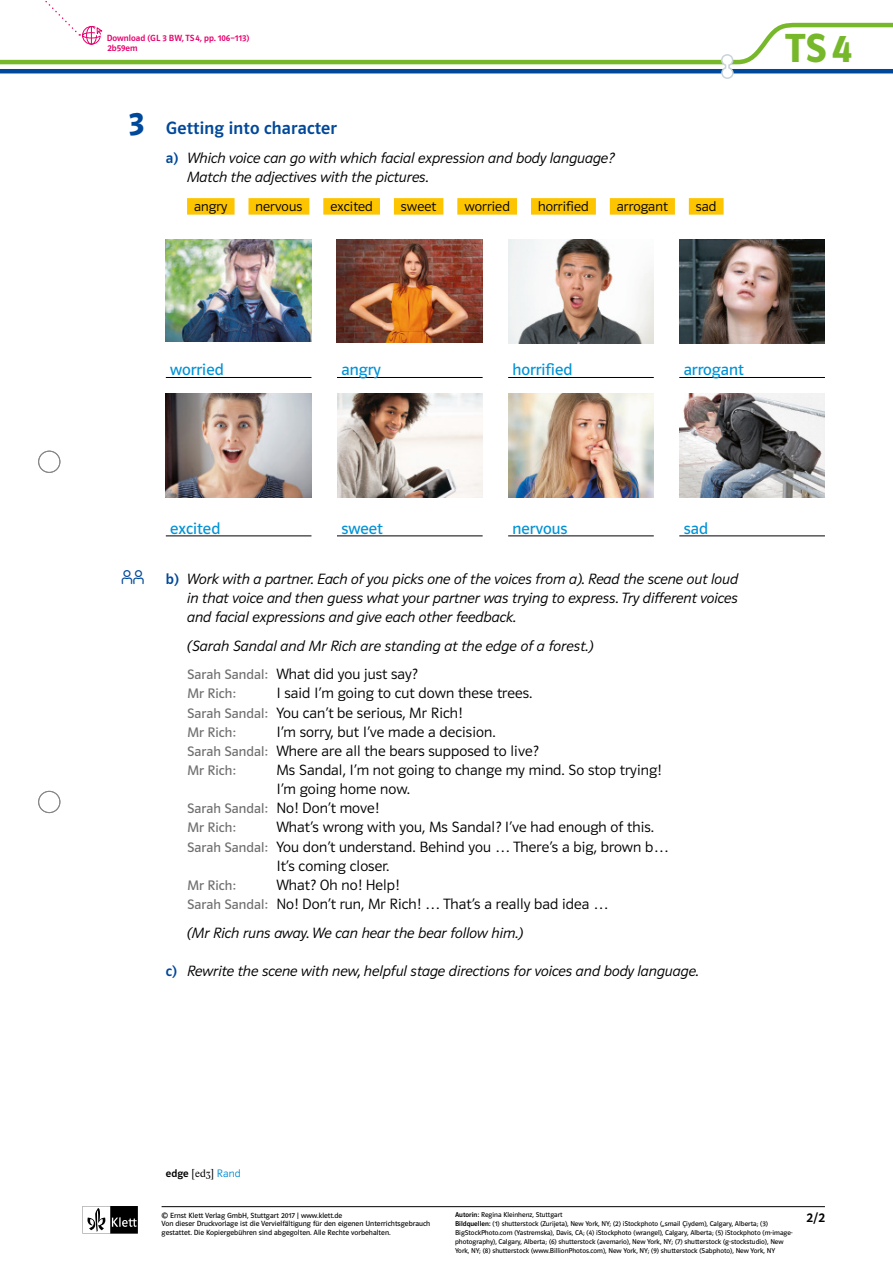
<style>
.page{position:relative;width:893px;height:1263px;background:#fff}
.page>*{position:absolute;margin:0;border:0;box-sizing:border-box;transform-origin:0 0}
.t1{font:42px "Polo 22 K Hfett";color:#76b82a}
.t2{font:33px "Polo ST11 K Hfett";color:#00489a}
.g_titel_aufgabe{font:18px "Polo ST11 K Krftg";letter-spacing:.01em;color:#00489a}
.g_schreiblinie{font:16.5px "Polo ST11 K Buch";color:#0093d6}
.g_text_eingezogen{font:15px/19.2px "Polo ST11 K Leicht";letter-spacing:.005em;color:#000}
.g_arbeitsanw_liste{font:15px/19.2px "Polo ST11 K Leicht Kursiv";color:#000}
.g_arbeitsanw_liste_a{font:15px/19.2px "Polo ST11 K Leicht Kursiv";color:#000;text-align:justify}
.g_text{font:15px "Polo ST11 K Leicht Kursiv";letter-spacing:.005em;color:#000}
.g_vorgabe{font:13.8px "Polo ST11 K Leicht";letter-spacing:.005em;color:#000}
.g_text_eingezogen-2{font:13.8px "Polo ST11 K Buch";letter-spacing:.005em;color:#706f6f}
.t3{font:13.5px "Polo ST11 K Krftg";color:#000}
.g_fussnote{font:10.8px "Klett 55 Phon Ser";color:#000}
.Online_Link_1{font:9px/10.5px "Polo ST11 K Krftg";color:#e6006d}
.t4{font:7.5px/8.9px "Polo ST11 K Buch";color:#000}
.t5{font:7.05px/8.9px "Polo ST11 K Buch";color:#000}
.s1{font-family:"Polo ST11 K Krftg";color:#00489a}
.s2{font-family:"Polo ST11 K Buch";font-size:13.8px;color:#706f6f}
.s3{font-family:"Polo ST11 K Krftg"}
.s4{font-family:"Polo ST11 K Leicht";color:#008bd2}
</style>
<div class="page">
<svg style="left:83px;top:1206px;width:55px;height:27px"></svg>
<svg style="left:0;top:1px;width:893px;height:78px"></svg>
<div style="left:38px;top:451px;width:22px;height:22px;border:1px solid #878787;border-radius:50%"></div>
<div style="left:38px;top:791px;width:22px;height:22px;border:1px solid #878787;border-radius:50%"></div>
<hr style="left:162px;top:1206px;width:663px;height:1px;background:#000">
<div style="left:187px;top:198px;width:48px;height:17px;background:#fdc400"></div>
<div style="left:248px;top:198px;width:61px;height:17px;background:#fdc400"></div>
<div style="left:323px;top:198px;width:57px;height:17px;background:#fdc400"></div>
<div style="left:394px;top:198px;width:49px;height:17px;background:#fdc400"></div>
<div style="left:457px;top:198px;width:60px;height:17px;background:#fdc400"></div>
<div style="left:531px;top:198px;width:65px;height:17px;background:#fdc400"></div>
<div style="left:610px;top:198px;width:65px;height:17px;background:#fdc400"></div>
<div style="left:689px;top:198px;width:35px;height:17px;background:#fdc400"></div>
<img style="left:166px;top:239px;width:145px;height:103px">
<img style="left:337px;top:239px;width:146px;height:104px">
<img style="left:508px;top:239px;width:146px;height:104px">
<img style="left:679px;top:239px;width:146px;height:104px">
<hr style="left:166px;top:377px;width:145px;height:1px;background:#000">
<hr style="left:337px;top:377px;width:146px;height:1px;background:#000">
<hr style="left:508px;top:377px;width:146px;height:1px;background:#000">
<hr style="left:679px;top:377px;width:146px;height:1px;background:#000">
<img style="left:166px;top:393px;width:145px;height:104px">
<img style="left:337px;top:393px;width:146px;height:104px">
<img style="left:508px;top:393px;width:146px;height:104px">
<img style="left:679px;top:393px;width:146px;height:104px">
<hr style="left:166px;top:535px;width:145px;height:1px;background:#000">
<hr style="left:337px;top:535px;width:146px;height:1px;background:#000">
<hr style="left:508px;top:535px;width:146px;height:1px;background:#000">
<hr style="left:679px;top:535px;width:146px;height:1px;background:#000">
<p class="Online_Link_1" style="left:107px;top:33px;width:144px">Download (GL 3 BW, TS4, pp. 106–113)<br>2b59em</p>
<p class="t2" style="left:129px;top:104px;width:18px">3</p>
<p class="g_titel_aufgabe" style="left:166px;top:118px;width:173px">Getting into character</p>
<p class="g_arbeitsanw_liste" style="left:187px;top:148px;width:429px;text-indent:-21px"><span class="s1">a)</span> Which voice can go with which facial expression and body language?<br>Match the adjectives with the pictures.</p>
<p class="g_vorgabe" style="left:194px;top:198px;width:35px">angry</p>
<p class="g_vorgabe" style="left:255px;top:198px;width:48px">nervous</p>
<p class="g_vorgabe" style="left:330px;top:198px;width:44px">excited</p>
<p class="g_vorgabe" style="left:401px;top:198px;width:37px">sweet</p>
<p class="g_vorgabe" style="left:464px;top:198px;width:47px">worried</p>
<p class="g_vorgabe" style="left:538px;top:198px;width:52px">horrified</p>
<p class="g_vorgabe" style="left:617px;top:198px;width:52px">arrogant</p>
<p class="g_vorgabe" style="left:696px;top:198px;width:22px">sad</p>
<h1 class="t1" style="left:785px;top:26px;width:68px">TS 4</h1>
<p class="g_schreiblinie" style="left:170px;top:361px;width:55px">worried</p>
<p class="g_schreiblinie" style="left:341px;top:361px;width:41px">angry</p>
<p class="g_schreiblinie" style="left:513px;top:361px;width:61px">horrified</p>
<p class="g_schreiblinie" style="left:684px;top:361px;width:62px">arrogant</p>
<p class="g_schreiblinie" style="left:170px;top:519px;width:52px">excited</p>
<p class="g_schreiblinie" style="left:341px;top:519px;width:43px">sweet</p>
<p class="g_schreiblinie" style="left:513px;top:519px;width:57px">nervous</p>
<p class="g_schreiblinie" style="left:684px;top:519px;width:26px">sad</p>
<p class="g_arbeitsanw_liste_a" style="left:187px;top:569px;width:553px;text-indent:-21px"><span class="s1">b)</span> Work with a partner. Each of you picks one of the voices from a). Read the scene out loud in that voice and then guess what your partner was trying to express. Try different voices and facial expressions and give each other feedback.</p>
<p class="g_text" style="left:187px;top:637px;width:408px">(Sarah Sandal and Mr Rich are standing at the edge of a forest.)</p>
<p class="g_text_eingezogen" style="left:187px;top:665px;width:232px"><span class="s2">Sarah Sandal:</span> What did you just say?</p>
<p class="g_text_eingezogen-2" style="left:187px;top:686px;width:50px">Mr Rich:</p>
<p class="g_text_eingezogen" style="left:276px;top:684px;width:257px">I said I’m going to cut down these trees.</p>
<p class="g_text_eingezogen" style="left:187px;top:703px;width:277px"><span class="s2">Sarah Sandal:</span> You can’t be serious, Mr Rich!</p>
<p class="g_text_eingezogen-2" style="left:187px;top:725px;width:50px">Mr Rich:</p>
<p class="g_text_eingezogen" style="left:276px;top:722px;width:221px">I’m sorry, but I’ve made a decision.</p>
<p class="g_text_eingezogen" style="left:187px;top:741px;width:353px"><span class="s2">Sarah Sandal:</span> Where are all the bears supposed to live?</p>
<p class="g_text_eingezogen-2" style="left:187px;top:763px;width:50px">Mr Rich:</p>
<p class="g_text_eingezogen" style="left:276px;top:760px;width:387px">Ms Sandal, I’m not going to change my mind. So stop trying!<br>I’m going home now.</p>
<p class="g_text_eingezogen" style="left:187px;top:799px;width:194px"><span class="s2">Sarah Sandal:</span> No! Don’t move!</p>
<p class="g_text_eingezogen-2" style="left:187px;top:820px;width:50px">Mr Rich:</p>
<p class="g_text_eingezogen" style="left:276px;top:818px;width:379px">What’s wrong with you, Ms Sandal? I’ve had enough of this.</p>
<p class="g_text_eingezogen" style="left:276px;top:837px;width:394px;text-indent:-89px"><span class="s2">Sarah Sandal:</span> You don’t understand. Behind you … There’s a big, brown b…<br>It’s coming closer.</p>
<p class="g_text_eingezogen-2" style="left:187px;top:878px;width:50px">Mr Rich:</p>
<p class="g_text_eingezogen" style="left:276px;top:875px;width:125px">What? Oh no! Help!</p>
<p class="g_text_eingezogen" style="left:187px;top:894px;width:423px"><span class="s2">Sarah Sandal:</span> No! Don’t run, Mr Rich! … That’s a really bad idea …</p>
<p class="g_arbeitsanw_liste" style="left:187px;top:923px;width:337px">(Mr Rich runs away. We can hear the bear follow him.)</p>
<p class="g_arbeitsanw_liste" style="left:166px;top:961px;width:534px"><span class="s1">c)</span> Rewrite the scene with new, helpful stage directions for voices and body language.</p>
<p class="g_fussnote" style="left:166px;top:1166px;width:76px"><span class="s3">edge</span> !edZ? <span class="s4">Rand</span></p>
<p class="t4" style="left:162px;top:1211px;width:270px">© Ernst Klett Verlag GmbH, Stuttgart 2017 | www.klett.de<br>Von dieser Druckvorlage ist die Vervielfältigung für den eigenen Unterrichtsgebrauch gestattet. Die Kopiergebühren sind abgegolten. Alle Rechte vorbehalten.</p>
<p class="t5" style="left:455px;top:1211px;width:339px"><span class="s3">Autorin:</span> Regina Kleinhenz, Stuttgart<br><span class="s3">Bildquellen:</span> (1) shutterstock (Zurijeta), New York, NY; (2) iStockphoto („smail Çiydem), Calgary, Alberta; (3)<br>BigStockPhoto.com (Yastremska), Davis, CA; (4) iStockphoto (wrangel), Calgary, Alberta; (5) iStockphoto (m-image&shy;photography), Calgary, Alberta; (6) shutterstock (avemario), New York, NY; (7) shutterstock (g-stockstudio), New York, NY; (8) shutterstock (www.BillionPhotos.com), New York, NY; (9) shutterstock (Sabphoto), New York, NY</p>
<p class="t3" style="left:807px;top:1210px;width:20px">2/2</p>
</div>
